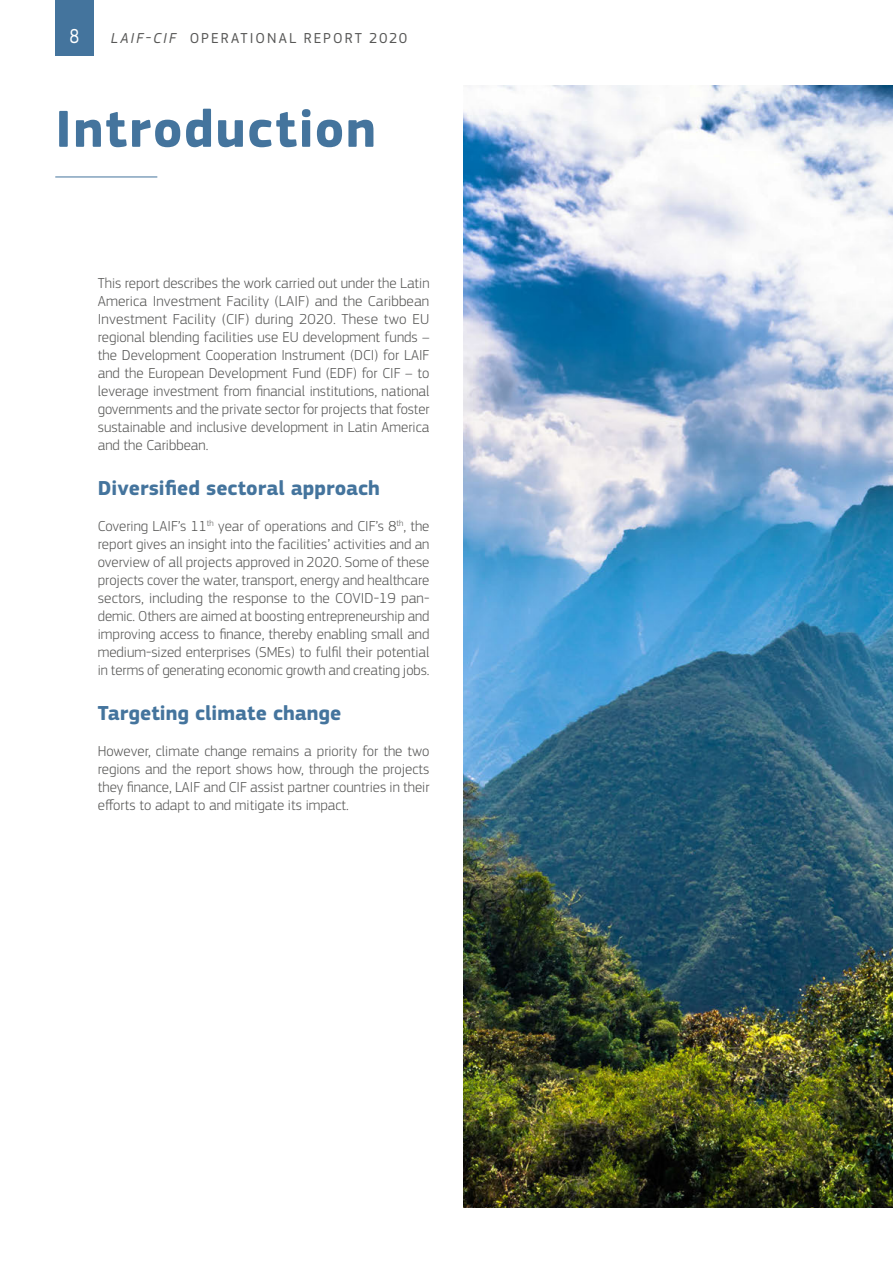
<style>
.page{position:relative;width:893px;height:1263px;background:#fff}
.page>*{position:absolute;margin:0;border:0;box-sizing:border-box;transform-origin:0 0}
._03_titre{font:700 54px "EC Square Sans Pro";letter-spacing:.03em;color:#44749d}
.t1{font:700 21px "EC Square Sans Pro";color:#44749d}
.t2{font:21px "EC Square Sans Pro";color:#fff;scale:.8 1}
.t3{font:300 15px/18px "EC Square Sans Pro";color:#575756;text-align:justify}
.t4{font:15px "EC Square Sans Pro";letter-spacing:.135em;color:#575756}
.s1{font-style:italic}
</style>
<div class="page">
<img style="left:463px;top:85px;width:430px;height:1123px">
<div style="left:55px;top:0;width:39px;height:55px;background:#44749d"></div>
<hr style="left:55px;top:177px;width:102px;height:1px;background:#44749d">
<p class="t2" style="left:70px;top:24px;width:13px">8</p>
<p class="t4" style="left:111px;top:29px;width:298px"><span class="s1">LAIF-CIF</span> OPERATIONAL REPORT 2020</p>
<p class="_03_titre" style="left:55px;top:97px;width:322px">Introduction</p>
<p class="t3" style="left:98px;top:274px;width:333px">This report describes the work carried out under the Latin America Investment Facility (LAIF) and the Caribbean Investment Facility (CIF) during 2020. These two EU regional blending facilities use EU development funds – the Development Cooperation Instrument (DCI) for LAIF and the European Development Fund (EDF) for CIF – to leverage investment from financial institutions, national governments and the private sector for projects that foster sustainable and inclusive development in Latin America and the Caribbean.</p>
<p class="t1" style="left:98px;top:476px;width:284px">Diversified sectoral approach</p>
<p class="t3" style="left:98px;top:517px;width:333px">Covering LAIF’s 11<sup>th</sup> year of operations and CIF’s 8<sup>th</sup>, the report gives an insight into the facilities’ activities and an overview of all projects approved in 2020. Some of these projects cover the water, transport, energy and healthcare sectors, including the response to the COVID-19 pan&shy;demic. Others are aimed at boosting entrepreneurship and improving access to finance, thereby enabling small and medium-sized enterprises (SMEs) to fulfil their potential in terms of generating economic growth and creating jobs.</p>
<p class="t1" style="left:98px;top:701px;width:245px">Targeting climate change</p>
<p class="t3" style="left:98px;top:742px;width:333px">However, climate change remains a priority for the two regions and the report shows how, through the projects they finance, LAIF and CIF assist partner countries in their efforts to adapt to and mitigate its impact.</p>
</div>
